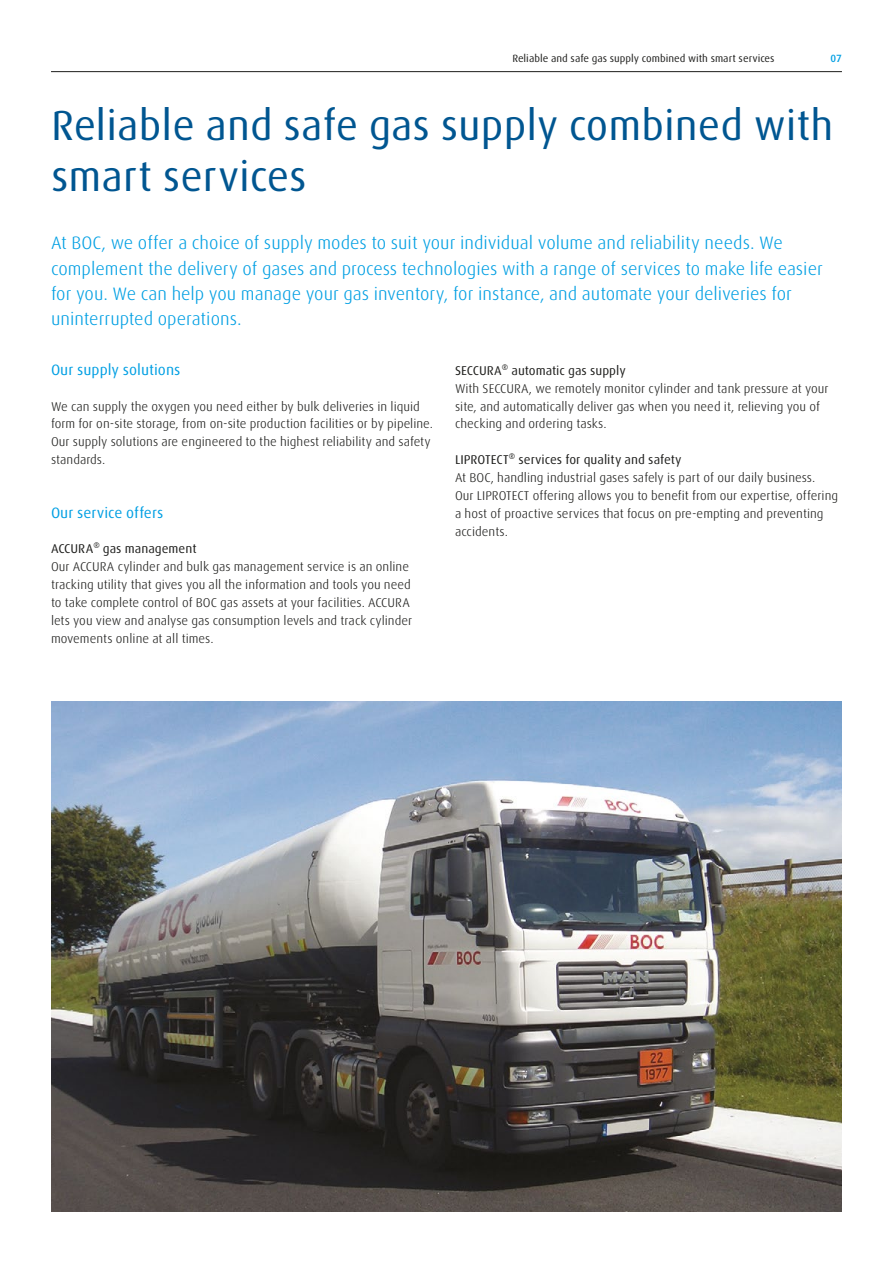
<style>
.page{position:relative;width:893px;height:1263px;background:#fff}
.page>*{position:absolute;margin:0;border:0;box-sizing:border-box;transform-origin:0 0}
.t1{font:42px/50.4px "Linde Dax Global";color:#005691}
.t2{font:300 18px/25.2px "Linde Dax Global";color:#009fe3}
.t3{font:15px "Linde Dax Global";color:#009fe3}
.t4{font:300 12.75px/17.9px "Linde Dax Global";color:#1d1d1b}
.t5{font:12.75px "Linde Dax Global";color:#1d1d1b}
.t6{font:10.5px "Linde Dax Global";color:#1d1d1b}
.t7{font:500 10.5px "Linde Dax Global";color:#009fe3}
</style>
<div class="page">
<hr style="left:51px;top:71px;width:791px;height:1px;background:#1d1d1b">
<img style="left:51px;top:702px;width:791px;height:510px">
<p class="t6" style="left:512px;top:52px;width:264px">Reliable and safe gas supply combined with smart services</p>
<p class="t7" style="left:830px;top:52px;width:13px">07</p>
<h1 class="t1" style="left:51px;top:100px;width:784px">Reliable and safe gas supply combined with smart services</h1>
<p class="t2" style="left:51px;top:231px;width:773px">At BOC, we offer a choice of supply modes to suit your individual volume and reliability needs. We complement the delivery of gases and process technologies with a range of services to make life easier for you. We can help you manage your gas inventory, for instance, and automate your deliveries for uninterrupted operations.</p>
<p class="t3" style="left:51px;top:361px;width:131px">Our supply solutions</p>
<p class="t4" style="left:51px;top:397px;width:383px">We can supply the oxygen you need either by bulk deliveries in liquid form for on-site storage, from on-site production facilities or by pipeline.<br>Our supply solutions are engineered to the highest reliability and safety standards.</p>
<p class="t5" style="left:455px;top:363px;width:172px">SECCURA® automatic gas supply</p>
<p class="t4" style="left:455px;top:379px;width:375px">With SECCURA, we remotely monitor cylinder and tank pressure at your site, and automatically deliver gas when you need it, relieving you of checking and ordering tasks.</p>
<p class="t5" style="left:455px;top:452px;width:228px">LIPROTECT® services for quality and safety</p>
<p class="t4" style="left:455px;top:469px;width:385px">At BOC, handling industrial gases safely is part of our daily business.<br>Our LIPROTECT offering allows you to benefit from our expertise, offering a host of proactive services that focus on pre-empting and preventing accidents.</p>
<p class="t3" style="left:51px;top:504px;width:114px">Our service offers</p>
<p class="t5" style="left:51px;top:541px;width:147px">ACCURA® gas management</p>
<p class="t4" style="left:51px;top:558px;width:363px">Our ACCURA cylinder and bulk gas management service is an online tracking utility that gives you all the information and tools you need to take complete control of BOC gas assets at your facilities. ACCURA lets you view and analyse gas consumption levels and track cylinder movements online at all times.</p>
</div>
